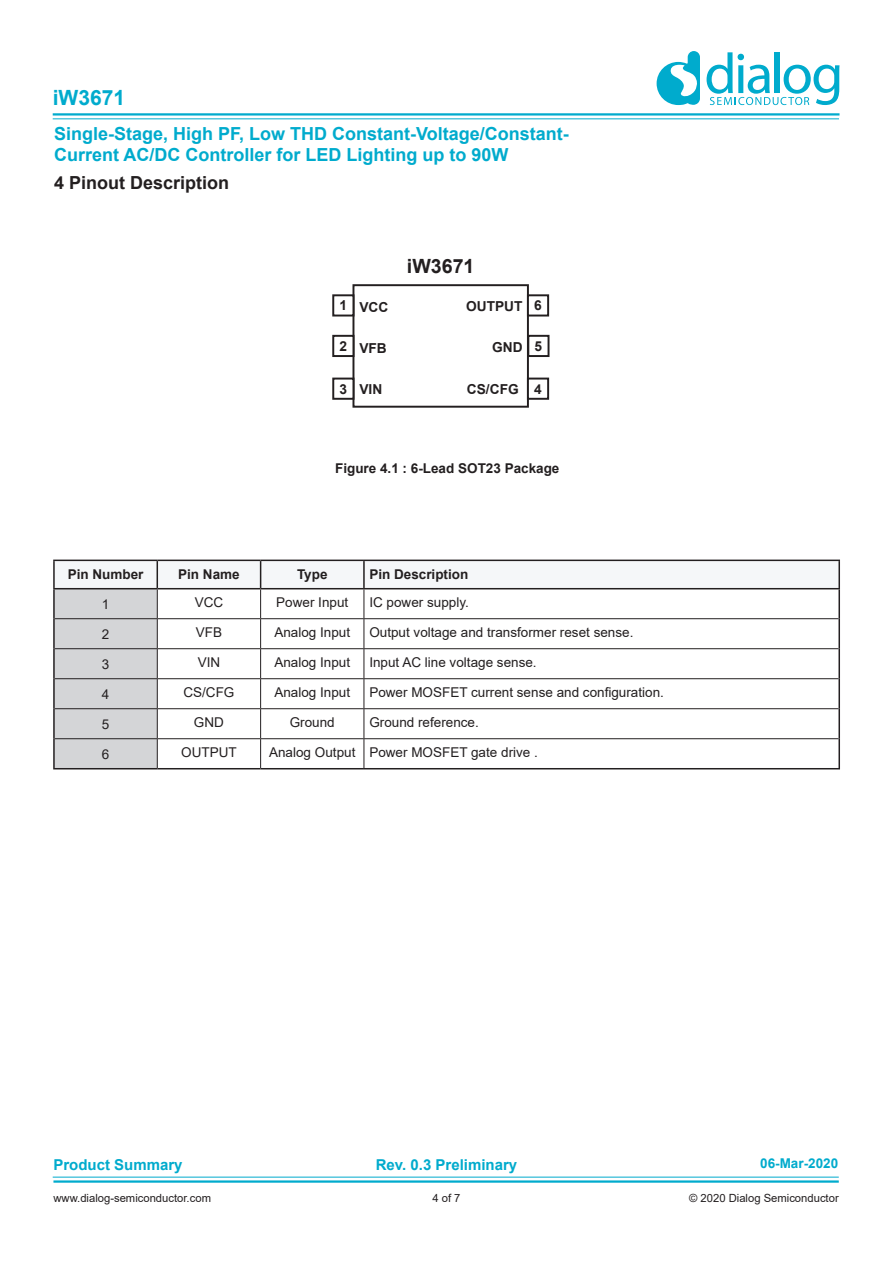
<style>
.page{position:relative;width:893px;height:1263px;background:#fff}
.page>*{position:absolute;margin:0;border:0;box-sizing:border-box;transform-origin:0 0}
.t1{font:700 21px "Arial";color:#00abcd}
.t2{font:700 19.65px "Arial";color:#231f20}
.t3{font:700 18px/21.6px "Arial";color:#00abcd}
.t4{font:700 18px "Arial";color:#231f20}
.t5{font:700 15px "Arial";color:#00abcd}
.t6{font:700 13.65px "Arial";color:#231f20}
.Table_Left{font:13.5px "Arial";color:#231f20}
.Table_Center{font:13.5px "Arial";color:#231f20}
.Table_Head_Left{font:700 13.5px "Arial";color:#231f20}
.Table_Head_Center{font:700 13.5px "Arial";color:#231f20}
.t7{font:700 13.5px "Arial";color:#00abcd}
.Heading_4{font:13.5px "Arial";color:#231f20}
.t8{font:11.25px "Arial";color:#231f20}
</style>
<div class="page">
<hr style="left:53px;top:113px;width:786px;height:3px;background:#00abcd">
<hr style="left:53px;top:1180px;width:786px;height:3px;background:#00abcd">
<hr style="left:53px;top:118px;width:786px;height:1px;background:#00abcd">
<hr style="left:53px;top:1177px;width:786px;height:1px;background:#00abcd">
<svg style="left:657px;top:51px;width:43px;height:54px"></svg>
<svg style="left:706px;top:52px;width:133px;height:53px"></svg>
<hr style="left:53px;top:588px;width:104px;height:1px;background:#231f20">
<hr style="left:53px;top:589px;width:2px;height:30px;background:#231f20">
<hr style="left:364px;top:588px;width:476px;height:1px;background:#231f20">
<hr style="left:838px;top:589px;width:2px;height:30px;background:#231f20">
<hr style="left:53px;top:619px;width:2px;height:30px;background:#231f20">
<hr style="left:838px;top:619px;width:2px;height:30px;background:#231f20">
<hr style="left:53px;top:649px;width:2px;height:30px;background:#231f20">
<hr style="left:838px;top:649px;width:2px;height:30px;background:#231f20">
<hr style="left:53px;top:679px;width:2px;height:30px;background:#231f20">
<hr style="left:838px;top:679px;width:2px;height:30px;background:#231f20">
<hr style="left:53px;top:709px;width:2px;height:30px;background:#231f20">
<hr style="left:838px;top:709px;width:2px;height:30px;background:#231f20">
<hr style="left:53px;top:739px;width:2px;height:29px;background:#231f20">
<hr style="left:838px;top:739px;width:2px;height:29px;background:#231f20">
<hr style="left:53px;top:768px;width:104px;height:1px;background:#231f20">
<hr style="left:364px;top:768px;width:476px;height:1px;background:#231f20">
<hr style="left:53px;top:560px;width:104px;height:1px;background:#231f20">
<hr style="left:53px;top:561px;width:2px;height:27px;background:#231f20">
<svg style="left:54px;top:560px;width:785px;height:209px"></svg>
<hr style="left:364px;top:560px;width:476px;height:1px;background:#231f20">
<hr style="left:363px;top:561px;width:2px;height:27px;background:#231f20">
<hr style="left:838px;top:561px;width:2px;height:27px;background:#231f20">
<div style="left:352px;top:284px;width:177px;height:124px;border:2px solid #231f20"></div>
<div style="left:332px;top:294px;width:22px;height:22px;border:2px solid #231f20"></div>
<div style="left:332px;top:335px;width:22px;height:22px;border:2px solid #231f20"></div>
<div style="left:332px;top:378px;width:22px;height:22px;border:2px solid #231f20"></div>
<div style="left:527px;top:294px;width:22px;height:22px;border:2px solid #231f20"></div>
<div style="left:527px;top:378px;width:22px;height:22px;border:2px solid #231f20"></div>
<div style="left:527px;top:335px;width:22px;height:22px;border:2px solid #231f20"></div>
<h1 class="t1" style="left:53px;top:83px;width:74px">iW3671</h1>
<h3 class="t3" style="left:54px;top:123px;width:516px">Single-Stage, High PF, Low THD Constant-Voltage/Constant-<br>Current AC/DC Controller for LED Lighting up to 90W</h3>
<p class="t4" style="left:54px;top:170px;width:177px">4 Pinout Description</p>
<p class="t6" style="left:340px;top:296px;width:9px">1</p>
<p class="t6" style="left:340px;top:336px;width:9px">2</p>
<p class="t6" style="left:340px;top:379px;width:9px">3</p>
<p class="t6" style="left:359px;top:297px;width:30px">VCC</p>
<p class="t6" style="left:359px;top:339px;width:29px">VFB</p>
<p class="t6" style="left:359px;top:380px;width:24px">VIN</p>
<p class="t2" style="left:407px;top:252px;width:69px">iW3671</p>
<p class="t6" style="left:466px;top:297px;width:58px">OUTPUT</p>
<p class="t6" style="left:492px;top:338px;width:32px">GND</p>
<p class="t6" style="left:467px;top:379px;width:53px">CS/CFG</p>
<p class="t6" style="left:534px;top:296px;width:9px">6</p>
<p class="t6" style="left:535px;top:336px;width:9px">5</p>
<p class="t6" style="left:534px;top:379px;width:9px">4</p>
<p class="Table_Head_Left" style="left:335px;top:459px;width:226px">Figure 4.1 : 6-Lead SOT23 Package</p>
<p class="Table_Head_Center" style="left:68px;top:564px;width:77px">Pin Number</p>
<p class="Table_Head_Center" style="left:178px;top:564px;width:63px">Pin Name</p>
<p class="Table_Head_Center" style="left:297px;top:564px;width:32px">Type</p>
<p class="Table_Head_Left" style="left:369px;top:564px;width:101px">Pin Description</p>
<p class="Table_Center" style="left:102px;top:595px;width:9px">1</p>
<p class="Table_Center" style="left:195px;top:593px;width:30px">VCC</p>
<p class="Table_Center" style="left:276px;top:593px;width:74px">Power Input</p>
<p class="Table_Left" style="left:369px;top:593px;width:101px">IC power supply.</p>
<p class="Table_Center" style="left:102px;top:625px;width:9px">2</p>
<p class="Table_Center" style="left:196px;top:623px;width:28px">VFB</p>
<p class="Table_Center" style="left:274px;top:623px;width:77px">Analog Input</p>
<p class="Table_Left" style="left:369px;top:623px;width:266px">Output voltage and transformer reset sense.</p>
<p class="Table_Center" style="left:102px;top:655px;width:9px">3</p>
<p class="Table_Center" style="left:198px;top:653px;width:24px">VIN</p>
<p class="Table_Center" style="left:274px;top:653px;width:77px">Analog Input</p>
<p class="Table_Left" style="left:369px;top:653px;width:169px">Input AC line voltage sense.</p>
<p class="Table_Center" style="left:102px;top:685px;width:9px">4</p>
<p class="Heading_4" style="left:183px;top:683px;width:53px">CS/CFG</p>
<p class="Table_Center" style="left:274px;top:683px;width:77px">Analog Input</p>
<p class="Table_Left" style="left:369px;top:683px;width:296px">Power MOSFET current sense and configuration.</p>
<p class="Table_Center" style="left:102px;top:715px;width:9px">5</p>
<p class="Table_Center" style="left:194px;top:713px;width:31px">GND</p>
<p class="Table_Center" style="left:290px;top:713px;width:47px">Ground</p>
<p class="Table_Left" style="left:369px;top:713px;width:111px">Ground reference.</p>
<p class="Table_Center" style="left:102px;top:745px;width:9px">6</p>
<p class="Table_Center" style="left:181px;top:743px;width:57px">OUTPUT</p>
<p class="Table_Center" style="left:269px;top:743px;width:88px">Analog Output</p>
<p class="Table_Left" style="left:369px;top:743px;width:170px">Power MOSFET gate drive .</p>
<p class="t7" style="left:760px;top:1153px;width:80px">06-Mar-2020</p>
<p class="t5" style="left:53px;top:1154px;width:131px">Product Summary</p>
<p class="t5" style="left:376px;top:1154px;width:143px">Rev. 0.3 Preliminary</p>
<p class="t8" style="left:53px;top:1190px;width:159px">www.dialog-semiconductor.com</p>
<p class="t8" style="left:432px;top:1190px;width:30px">4 of 7</p>
<p class="t8" style="left:689px;top:1190px;width:151px">© 2020 Dialog Semiconductor</p>
</div>
